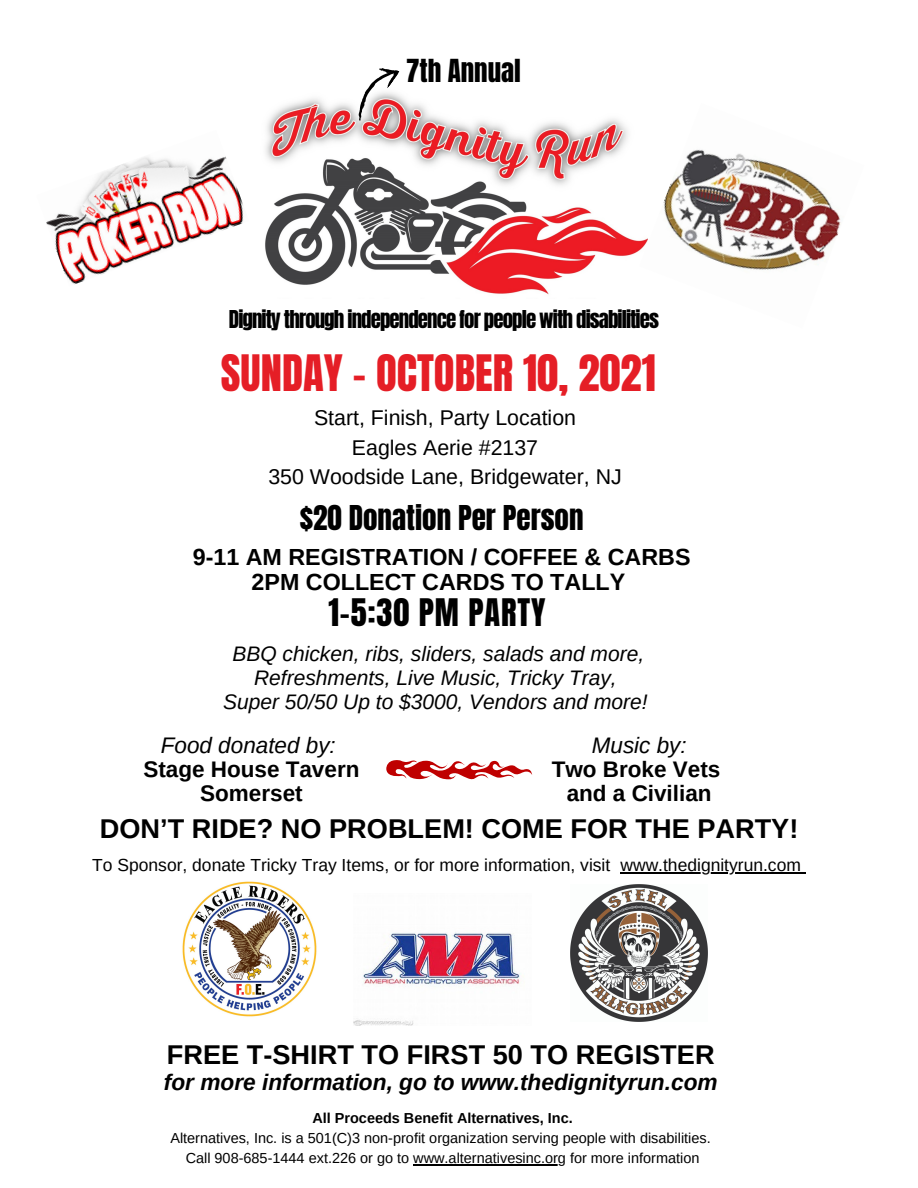
<style>
.page{position:relative;width:918px;height:1188px;background:#fff}
.page>*{position:absolute;margin:0;border:0;box-sizing:border-box;transform-origin:0 0}
.t1{font:42.75px "Anton";color:#e51e26}
.t2{font:32.25px "Anton";letter-spacing:.03em;color:#000}
.t3{font:29.1px "Anton";color:#000}
.t4{font:700 27.15px "Arimo";color:#000}
.t5{font:27px "Anton";color:#000}
.t6{font:700 23.25px "Arimo";color:#000}
.t7{font:italic 700 22.65px "Arimo";color:#000}
.t8{font:700 22.5px/23.7px "Arimo";color:#000;text-align:center}
.t9{font:italic 22.5px "Arimo";color:#000}
.t10{font:21.3px "Arimo";color:#000}
.t11{font:italic 21px/23.7px "Arimo";color:#000;text-align:center}
.t12{font:21px "Anton";letter-spacing:-.045em;color:#000}
.t13{font:17.4px "Arimo";color:#000}
.t14{font:14.4px "Arimo";color:#000}
.t15{font:700 14.4px "Arimo";color:#000}
</style>
<div class="page">
<img style="left:265px;top:96px;width:374px;height:199px">
<img style="left:46px;top:156px;width:198px;height:129px">
<img style="left:570px;top:884px;width:138px;height:138px">
<img style="left:354px;top:932px;width:167px;height:94px">
<svg style="left:386px;top:760px;width:146px;height:20px"></svg>
<img style="left:182px;top:881px;width:135px;height:136px">
<img style="left:639px;top:149px;width:202px;height:121px">
<svg style="left:349px;top:68px;width:51px;height:53px"></svg>
<hr style="left:413px;top:1164px;width:153px;height:1px;background:#000">
<hr style="left:620px;top:872px;width:181px;height:2px;background:#000">
<p class="t5" style="left:406px;top:51px;width:116px">7th Annual</p>
<p class="t12" style="left:229px;top:304px;width:432px">Dignity through independence for people with disabilities</p>
<p class="t1" style="left:221px;top:342px;width:436px">SUNDAY - OCTOBER 10, 2021</p>
<p class="t10" style="left:314px;top:406px;width:264px">Start, Finish, Party Location</p>
<p class="t10" style="left:352px;top:435px;width:188px">Eagles Aerie #2137</p>
<p class="t10" style="left:268px;top:464px;width:355px">350 Woodside Lane, Bridgewater, NJ</p>
<p class="t3" style="left:300px;top:497px;width:285px">$20 Donation Per Person</p>
<p class="t6" style="left:193px;top:544px;width:499px">9-11 AM REGISTRATION / COFFEE &amp; CARBS</p>
<p class="t6" style="left:252px;top:569px;width:375px">2PM COLLECT CARDS TO TALLY</p>
<p class="t2" style="left:328px;top:590px;width:219px">1-5:30 PM PARTY</p>
<p class="t11" style="left:232px;top:642px;width:413px">BBQ chicken, ribs, sliders, salads and more,<br>Refreshments, Live Music, Tricky Tray,</p>
<p class="t11" style="left:223px;top:689px;width:426px">Super 50/50 Up to $3000, Vendors and more!</p>
<p class="t9" style="left:161px;top:733px;width:177px">Food donated by:</p>
<p class="t8" style="left:143px;top:757px;width:218px">Stage House Tavern<br>Somerset</p>
<p class="t9" style="left:592px;top:733px;width:96px">Music by:</p>
<p class="t8" style="left:552px;top:757px;width:170px">Two Broke Vets</p>
<p class="t8" style="left:567px;top:781px;width:146px">and a Civilian</p>
<p class="t4" style="left:100px;top:814px;width:700px">DON’T RIDE? NO PROBLEM! COME FOR THE PARTY!</p>
<p class="t13" style="left:92px;top:855px;width:710px">To Sponsor, donate Tricky Tray Items, or for more information, visit www.thedignityrun.com</p>
<p class="t4" style="left:167px;top:1039px;width:549px">FREE T-SHIRT TO FIRST 50 TO REGISTER</p>
<p class="t7" style="left:164px;top:1069px;width:555px">for more information, go to www.thedignityrun.com</p>
<p class="t15" style="left:312px;top:1110px;width:262px">All Proceeds Benefit Alternatives, Inc.</p>
<p class="t14" style="left:170px;top:1130px;width:542px">Alternatives, Inc. is a 501(C)3 non-profit organization serving people with disabilities.</p>
<p class="t14" style="left:186px;top:1150px;width:515px">Call 908-685-1444 ext.226 or go to www.alternativesinc.org for more information</p>
</div>
